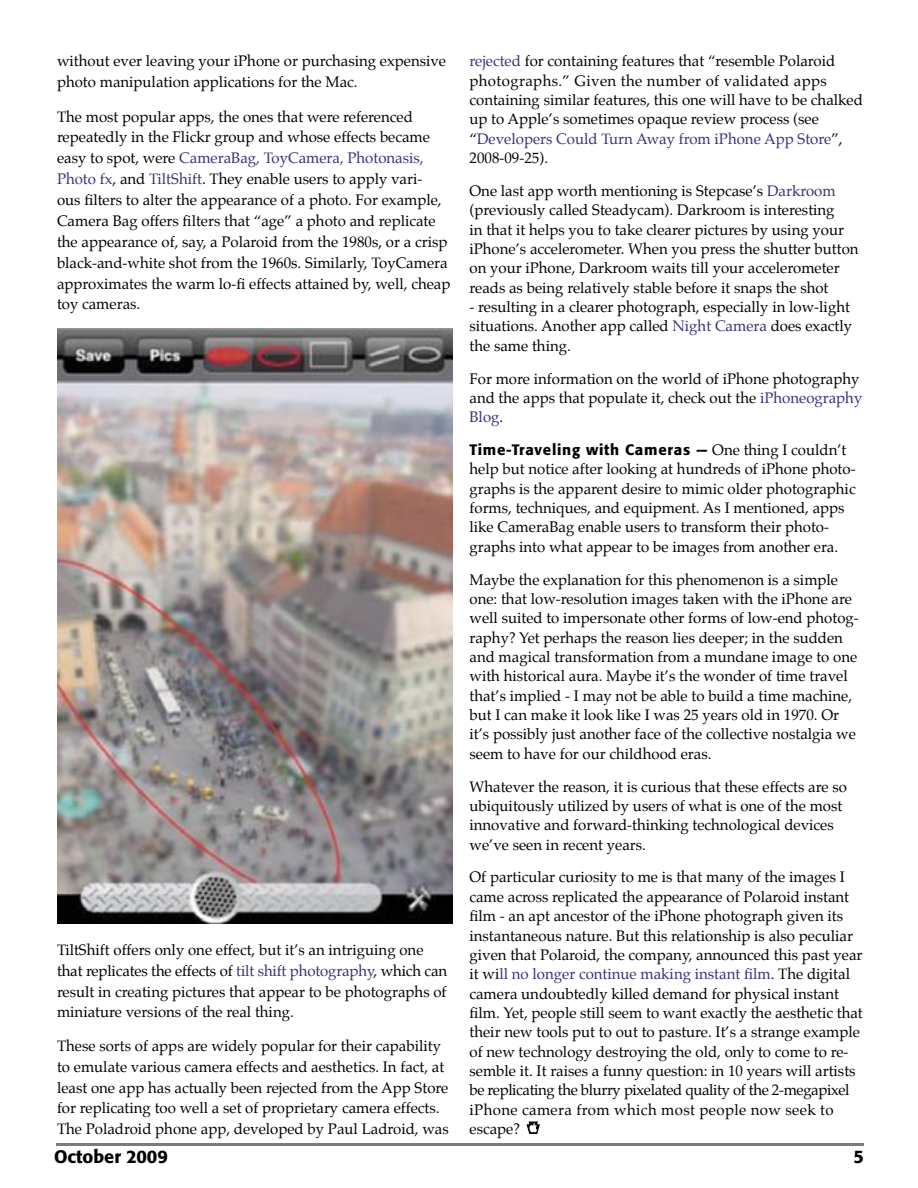
<style>
.page{position:relative;width:918px;height:1188px;background:#fff}
.page>*{position:absolute;margin:0;border:0;box-sizing:border-box;transform-origin:0 0}
.t1{font:500 18px "Formata";color:#000}
.t2{font:15px/19.4px "Palatino";color:#000}
.t3{font:500 15px "Formata";letter-spacing:.05em;color:#000}
.s1{color:#3c2e79}
.s2{font-family:"Palatino";font-weight:400}
</style>
<div class="page">
<hr style="left:57px;top:1143px;width:807px;height:3px;background:#7b7c7c">
<svg style="left:527px;top:1122px;width:13px;height:12px"></svg>
<img style="left:57px;top:328px;width:395px;height:596px">
<p class="t2" style="left:57px;top:51px;width:391px;line-height:20.9px">without ever leaving your iPhone or purchasing expensive photo manipulation applications for the Mac.</p>
<p class="t2" style="left:57px;top:106px;width:395px;line-height:20.9px">The most popular apps, the ones that were referenced repeatedly in the Flickr group and whose effects became easy to spot, were <span class="s1">CameraBag, ToyCamera, Photonasis, Photo fx</span>, and <span class="s1">TiltShift</span>. They enable users to apply vari-<br>ous filters to alter the appearance of a photo. For example, Camera Bag offers filters that “age” a photo and replicate the appearance of, say, a Polaroid from the 1980s, or a crisp black-and-white shot from the 1960s. Similarly, ToyCamera approximates the warm lo-fi effects attained by, well, cheap toy cameras.</p>
<p class="t2" style="left:57px;top:940px;width:392px;line-height:20.7px">TiltShift offers only one effect, but it’s an intriguing one that replicates the effects of <span class="s1">tilt shift photography</span>, which can result in creating pictures that appear to be photographs of miniature versions of the real thing.</p>
<p class="t2" style="left:57px;top:1036px;width:393px;line-height:20.7px">These sorts of apps are widely popular for their capability to emulate various camera effects and aesthetics. In fact, at least one app has actually been rejected from the App Store for replicating too well a set of proprietary camera effects.<br>The Poladroid phone app, developed by Paul Ladroid, was</p>
<p class="t2" style="left:470px;top:51px;width:395px"><span class="s1">rejected</span> for containing features that “resemble Polaroid photographs.” Given the number of validated apps containing similar features, this one will have to be chalked up to Apple’s sometimes opaque review process (see “<span class="s1">Developers Could Turn Away from iPhone App Store</span>”, 2008-09-25).</p>
<p class="t2" style="left:469px;top:181px;width:391px">One last app worth mentioning is Stepcase’s <span class="s1">Darkroom </span>(previously called Steadycam). Darkroom is interesting<br>in that it helps you to take clearer pictures by using your iPhone’s accelerometer. When you press the shutter button on your iPhone, Darkroom waits till your accelerometer reads as being relatively stable before it snaps the shot</p>
<p class="t2" style="left:469px;top:297px;width:384px">- resulting in a clearer photograph, especially in low-light situations. Another app called <span class="s1">Night Camera</span> does exactly the same thing.</p>
<p class="t2" style="left:470px;top:369px;width:394px">For more information on the world of iPhone photography and the apps that populate it, check out the <span class="s1">iPhoneography<br>Blog</span>.</p>
<p class="t3" style="left:469px;top:441px;width:379px">Time-Traveling with Cameras — <span class="s2">One thing I couldn’t</span></p>
<p class="t2" style="left:470px;top:460px;width:388px">help but notice after looking at hundreds of iPhone photo&shy;graphs is the apparent desire to mimic older photographic forms, techniques, and equipment. As I mentioned, apps like CameraBag enable users to transform their photo&shy;graphs into what appear to be images from another era.</p>
<p class="t2" style="left:470px;top:570px;width:391px">Maybe the explanation for this phenomenon is a simple one: that low-resolution images taken with the iPhone are well suited to impersonate other forms of low-end photog&shy;raphy? Yet perhaps the reason lies deeper; in the sudden and magical transformation from a mundane image to one with historical aura. Maybe it’s the wonder of time travel that’s implied - I may not be able to build a time machine, but I can make it look like I was 25 years old in 1970. Or it’s possibly just another face of the collective nostalgia we seem to have for our childhood eras.</p>
<p class="t2" style="left:470px;top:777px;width:379px">Whatever the reason, it is curious that these effects are so ubiquitously utilized by users of what is one of the most innovative and forward-thinking technological devices we’ve seen in recent years.</p>
<p class="t2" style="left:470px;top:868px;width:395px">Of particular curiosity to me is that many of the images I came across replicated the appearance of Polaroid instant film - an apt ancestor of the iPhone photograph given its instantaneous nature. But this relationship is also peculiar given that Polaroid, the company, announced this past year it wi<span class="s1">ll no longer continue making instant film</span>. The digital camera undoubtedly killed demand for physical instant film. Yet, people still seem to want exactly the aesthetic that their new tools put to out to pasture. It’s a strange example of new technology destroying the old, only to come to re&shy;semble it. It raises a funny question: in 10 years will artists be replicating the blurry pixelated quality of the 2-megapixel iPhone camera from which most people now seek to escape?</p>
<p class="t1" style="left:54px;top:1146px;width:115px">October 2009</p>
<p class="t1" style="left:854px;top:1146px;width:12px">5</p>
</div>
